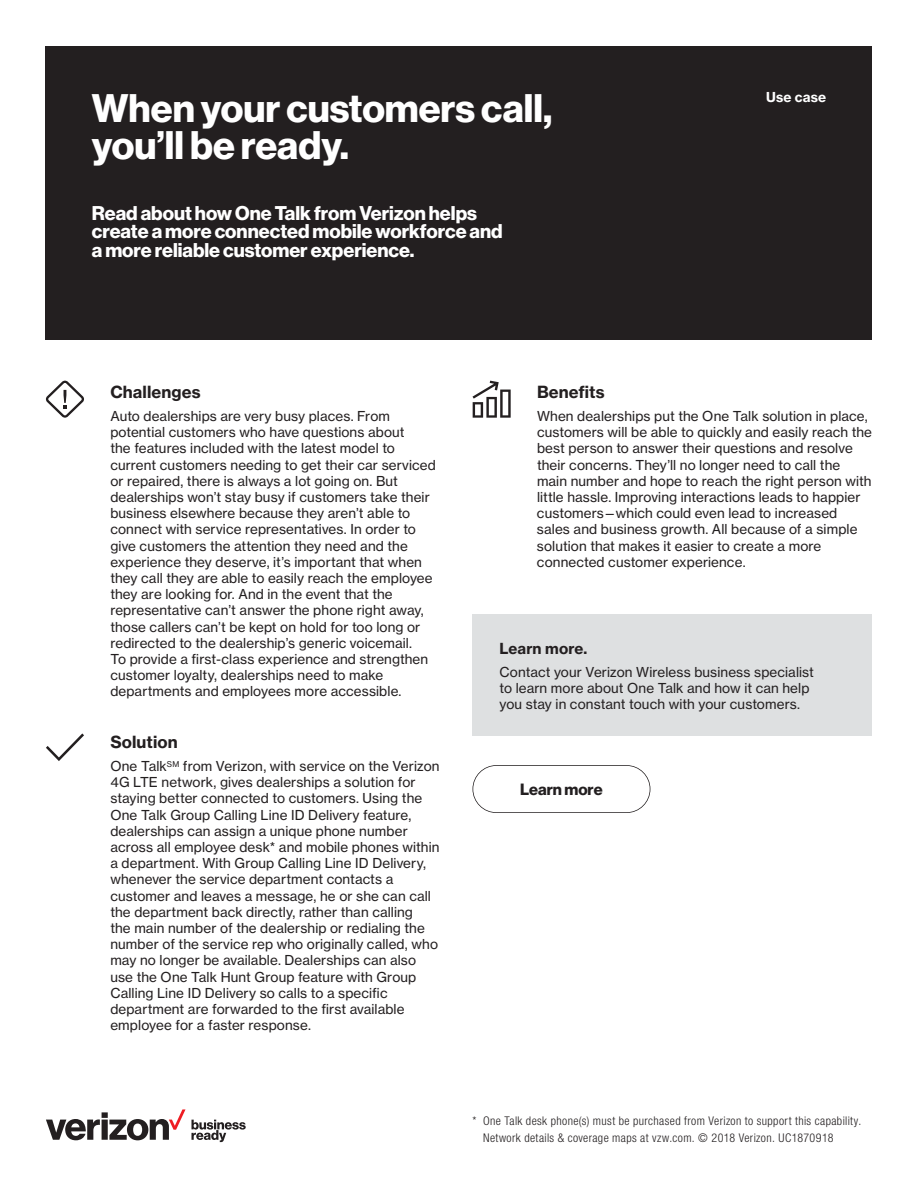
<style>
.page{position:relative;width:918px;height:1188px;background:#fff}
.page>*{position:absolute;margin:0;border:0;box-sizing:border-box;transform-origin:0 0}
.t1{font:39px/37px "N Haas Grotesk DS Std 75 Bd";color:#fff}
.t2{font:19.5px/18.6px "N Haas Grotesk DS Std 75 Bd";color:#fff}
.t3{font:16.5px "N Haas Grotesk TX Std 75 Bd";letter-spacing:.005em;color:#231f20}
.t4{font:15.9px "N Haas Grotesk DS Std 75 Bd";color:#231f20}
.t5{font:15px "N Haas Grotesk TX Std 75 Bd";letter-spacing:.005em;color:#231f20}
.t6{font:13.5px/16.2px "N Haas Grotesk TX Std 55 Rg";letter-spacing:.01em;color:#231f20}
.t7{font:13.5px "N Haas Grotesk TX Std 75 Bd";letter-spacing:.01em;color:#fff}
.t8{font:300 condensed 12px/17.1px "Helvetica Neue LT Std";letter-spacing:.035em;color:#231f20}
</style>
<div class="page">
<div style="left:46px;top:46px;width:826px;height:293px;background:#231f20"></div>
<svg style="left:46px;top:1109px;width:200px;height:33px"></svg>
<svg style="left:45px;top:381px;width:39px;height:37px"></svg>
<svg style="left:46px;top:733px;width:38px;height:28px"></svg>
<svg style="left:473px;top:381px;width:38px;height:37px"></svg>
<div style="left:472px;top:615px;width:400px;height:121px;background:#dee0e1"></div>
<div style="left:472px;top:765px;width:178px;height:48px;border:2px solid #231f20;border-radius:24px"></div>
<h1 class="t1" style="left:92px;top:90px;width:462px">When your customers call, you’ll be ready.</h1>
<p class="t7" style="left:766px;top:89px;width:62px">Use case</p>
<h2 class="t2" style="left:92px;top:204px;width:412px">Read about how One Talk from Verizon helps create a more connected mobile workforce and a more reliable customer experience.</h2>
<p class="t3" style="left:110px;top:382px;width:92px">Challenges</p>
<p class="t6" style="left:110px;top:408px;width:327px">Auto dealerships are very busy places. From potential customers who have questions about<br>the features included with the latest model to current customers needing to get their car serviced or repaired, there is always a lot going on. But dealerships won’t stay busy if customers take their business elsewhere because they aren’t able to connect with service representatives. In order to give customers the attention they need and the experience they deserve, it’s important that when they call they are able to easily reach the employee they are looking for. And in the event that the representative can’t answer the phone right away, those callers can’t be kept on hold for too long or redirected to the dealership’s generic voicemail.<br>To provide a first-class experience and strengthen customer loyalty, dealerships need to make departments and employees more accessible.</p>
<p class="t3" style="left:110px;top:732px;width:69px">Solution</p>
<p class="t6" style="left:110px;top:758px;width:331px">One Talk<sup>SM</sup> from Verizon, with service on the Verizon 4G LTE network, gives dealerships a solution for staying better connected to customers. Using the One Talk Group Calling Line ID Delivery feature, dealerships can assign a unique phone number across all employee desk* and mobile phones within a department. With Group Calling Line ID Delivery, whenever the service department contacts a customer and leaves a message, he or she can call the department back directly, rather than calling<br>the main number of the dealership or redialing the number of the service rep who originally called, who may no longer be available. Dealerships can also use the One Talk Hunt Group feature with Group Calling Line ID Delivery so calls to a specific department are forwarded to the first available employee for a faster response.</p>
<p class="t3" style="left:537px;top:382px;width:69px">Benefits</p>
<p class="t6" style="left:537px;top:408px;width:337px">When dealerships put the One Talk solution in place, customers will be able to quickly and easily reach the best person to answer their questions and resolve their concerns. They’ll no longer need to call the main number and hope to reach the right person with little hassle. Improving interactions leads to happier customers—which could even lead to increased sales and business growth. All because of a simple solution that makes it easier to create a more connected customer experience.</p>
<p class="t5" style="left:500px;top:639px;width:89px">Learn more.</p>
<p class="t6" style="left:499px;top:664px;width:316px">Contact your Verizon Wireless business specialist to learn more about One Talk and how it can help you stay in constant touch with your customers.</p>
<p class="t4" style="left:520px;top:780px;width:84px">Learn more</p>
<p class="t8" style="left:483px;top:1112px;width:380px;text-indent:-11px">* One Talk desk phone(s) must be purchased from Verizon to support this capability.<br>Network details &amp; coverage maps at vzw.com. © 2018 Verizon. UC1870918</p>
</div>
